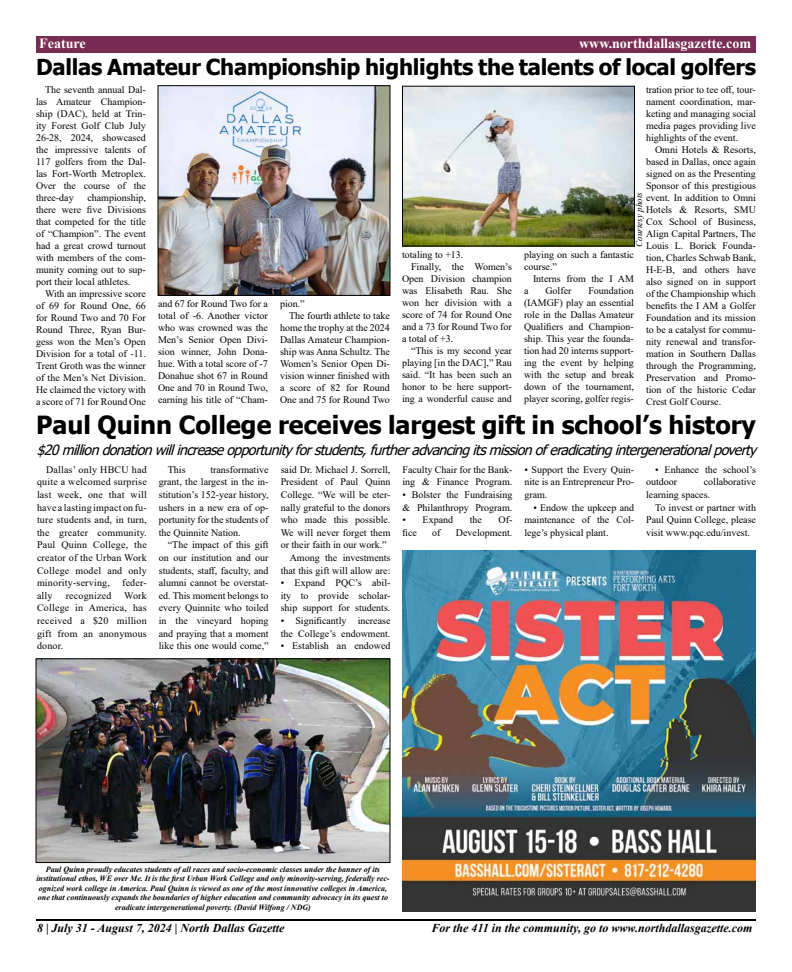
<style>
.page{position:relative;width:792px;height:972px;background:#fff}
.page>*{position:absolute;margin:0;border:0;box-sizing:border-box;transform-origin:0 0}
.t1{font:700 25px "Tahoma";color:#000}
.t2{font:700 22px "Tahoma";letter-spacing:-.01em;color:#000}
.t3{font:italic 14px "Tahoma";color:#000}
.t4{font:700 14px "Times New Roman";color:#fff}
.t5{font:italic 700 12px "Times New Roman";color:#000}
.t6{font:10px/12px "Times New Roman";color:#000;text-align:justify}
.t7{font:10px "Times New Roman";letter-spacing:.02em;color:#000}
.t8{font:italic 9px "Times New Roman";color:#000}
.t9{font:italic 700 8px/9.6px "Times New Roman";color:#000;text-align:center}
</style>
<div class="page">
<hr style="left:36px;top:919px;width:720px;height:2px;background:#000">
<div style="left:36px;top:36px;width:720px;height:17px;background:#792c53"></div>
<img style="left:402px;top:550px;width:354px;height:361px">
<img style="left:160px;top:87px;width:228px;height:207px">
<div style="left:158px;top:85px;width:232px;height:211px;border:1px solid #000"></div>
<img style="left:404px;top:88px;width:229px;height:157px">
<div style="left:402px;top:86px;width:233px;height:161px;border:1px solid #000"></div>
<img style="left:38px;top:660px;width:350px;height:201px">
<div style="left:36px;top:658px;width:354px;height:205px;border:1px solid #000"></div>
<h3 class="t4" style="left:39px;top:33px;width:48px">Feature</h3>
<h3 class="t4" style="left:579px;top:33px;width:173px">www.northdallasgazette.com</h3>
<h2 class="t2" style="left:36px;top:51px;width:722px">Dallas Amateur Championship highlights the talents of local golfers</h2>
<p class="t6" style="left:36px;top:83px;width:111px;text-indent:9px">The seventh annual Dal&shy;las Amateur Champion&shy;ship (DAC), held at Trin&shy;ity Forest Golf Club July 26-28, 2024, showcased the impressive talents of 117 golfers from the Dal&shy;las Fort-Worth Metroplex.<br>Over the course of the three-day</p>
<p class="t6" style="left:646px;top:83px;width:111px">tration prior to tee off, tour&shy;nament coordination, mar&shy;keting and managing social media pages providing live highlights of the event.</p>
<p class="t6" style="left:646px;top:143px;width:111px;text-indent:9px">Omni Hotels &amp; Resorts, based in Dallas, once again signed on as the Presenting Sponsor of this prestigious event. In addition to Omni Hotels &amp; Resorts, SMU Cox School of Business, Align Capital Partners, The Louis L. Borick Founda&shy;tion, Charles Schwab Bank, H-E-B, and others have also signed on in support of the Championship which benefits the I AM a Golfer Foundation and its mission to be a catalyst for commu&shy;nity renewal and transfor&shy;mation in Southern Dallas through the Programming, Preservation and Promo&shy;tion of the historic Cedar Crest Golf Course.</p>
<h1 class="t1" style="left:36px;top:407px;width:722px">Paul Quinn College receives largest gift in school’s history</h1>
<h3 class="t3" style="left:37px;top:440px;width:726px">$20milliondonationwillincreaseopportunityforstudents,furtheradvancingitsmissionoferadicatingintergenerationalpoverty</h3>
<p class="t6" style="left:37px;top:463px;width:111px;line-height:12.6px;text-indent:9px">Dallas’ only HBCU had quite a welcomed surprise last week, one that will have a lasting impact on fu&shy;ture students and, in turn, the greater community.<br>Paul Quinn College, the creator of the Urban Work College model and only minority-serving, feder&shy;ally</p>
<p class="t8" style="left:633px;top:247px;width:56px;rotate:-90deg">Courtesy phots</p>
<p class="t6" style="left:36px;top:191px;width:111px;text-indent:51px">championship, there were five Divisions that competed for the title of “Champion”. The event had a great crowd turnout with members of the com&shy;munity coming out to sup&shy;port their local athletes.</p>
<p class="t6" style="left:36px;top:287px;width:111px;text-indent:9px">With an impressive score of 69 for Round One, 66 for Round Two and 70 For Round Three, Ryan Bur&shy;gess won the Men’s Open Division for a total of -11.<br>Trent Groth was the winner of the Men’s Net Division.<br>He claimed the victory with a score of 71 for Round One</p>
<p class="t6" style="left:158px;top:298px;width:111px">and 67 for Round Two for a total of -6. Another victor who was crowned was the Men’s Senior Open Divi&shy;sion winner, John Dona&shy;hue. With a total score of -7<br>Donahue shot 67 in Round One and 70 in Round Two, earning his title of “Cham-</p>
<p class="t6" style="left:280px;top:298px;width:26px">pion.”</p>
<p class="t6" style="left:402px;top:248px;width:63px">totaling to +13.</p>
<p class="t6" style="left:411px;top:260px;width:102px">Finally, the Women’s</p>
<p class="t6" style="left:402px;top:272px;width:111px">Open Division champion</p>
<p class="t6" style="left:402px;top:284px;width:111px">was Elisabeth Rau. She</p>
<p class="t6" style="left:402px;top:296px;width:111px">won her division with a</p>
<p class="t6" style="left:402px;top:308px;width:111px">score of 74 for Round One</p>
<p class="t6" style="left:402px;top:320px;width:111px">and a 73 for Round Two for</p>
<p class="t6" style="left:402px;top:332px;width:53px">a total of +3.</p>
<p class="t6" style="left:411px;top:344px;width:102px">“This is my second year</p>
<p class="t6" style="left:402px;top:356px;width:111px">playing [in the DAC],” Rau</p>
<p class="t6" style="left:402px;top:368px;width:111px">said. “It has been such an</p>
<p class="t6" style="left:402px;top:380px;width:111px">honor to be here support-</p>
<p class="t6" style="left:402px;top:392px;width:111px">ing a wonderful cause and</p>
<p class="t6" style="left:524px;top:248px;width:111px">playing on such a fantastic course.”</p>
<p class="t6" style="left:533px;top:272px;width:102px">Interns from the I AM</p>
<p class="t6" style="left:524px;top:284px;width:6px">a</p>
<p class="t6" style="left:545px;top:284px;width:28px">Golfer</p>
<p class="t6" style="left:524px;top:284px;width:111px;text-indent:64px">Foundation (IAMGF) play an essential role in the Dallas Amateur Qualifiers and Champion&shy;ship. This year the founda&shy;tion had 20 interns support&shy;ing the event by helping with the setup and break down of the tournament, player scoring, golfer regis-</p>
<p class="t6" style="left:289px;top:310px;width:102px">The fourth athlete to take</p>
<p class="t6" style="left:280px;top:322px;width:111px">home the trophy at the 2024</p>
<p class="t6" style="left:280px;top:334px;width:111px">Dallas Amateur Champion-</p>
<p class="t6" style="left:280px;top:346px;width:111px">ship was Anna Schultz. The</p>
<p class="t6" style="left:280px;top:358px;width:111px">Women’s Senior Open Di-</p>
<p class="t6" style="left:280px;top:370px;width:111px">vision winner finished with</p>
<p class="t6" style="left:280px;top:382px;width:111px">a score of 82 for Round</p>
<p class="t6" style="left:280px;top:394px;width:111px">One and 75 for Round Two</p>
<p class="t6" style="left:159px;top:463px;width:111px;line-height:12.6px;text-indent:52px">transformative grant, the largest in the in&shy;stitution’s 152-year history, ushers in a new era of op&shy;portunity for the students of the Quinnite Nation.</p>
<p class="t6" style="left:159px;top:538px;width:111px;line-height:12.6px;text-indent:9px">“The impact of this gift on our institution and our students, staff, faculty, and alumni cannot be overstat&shy;ed. This moment belongs to every Quinnite who toiled in the vineyard hoping and praying that a moment like this one would come,”</p>
<p class="t6" style="left:168px;top:463px;width:19px">This</p>
<p class="t6" style="left:281px;top:463px;width:111px">said Dr. Michael J. Sorrell,</p>
<p class="t6" style="left:281px;top:476px;width:111px">President of Paul Quinn</p>
<p class="t6" style="left:281px;top:488px;width:111px">College. “We will be eter-</p>
<p class="t6" style="left:281px;top:501px;width:111px">nally grateful to the donors</p>
<p class="t6" style="left:281px;top:514px;width:111px">who made this possible.</p>
<p class="t6" style="left:281px;top:526px;width:111px">We will never forget them</p>
<p class="t6" style="left:281px;top:539px;width:108px">or their faith in our work.”</p>
<p class="t6" style="left:290px;top:551px;width:102px">Among the investments</p>
<p class="t6" style="left:281px;top:564px;width:111px">that this gift will allow are:</p>
<p class="t6" style="left:281px;top:576px;width:111px;line-height:12.6px">• Expand PQC’s abil&shy;ity to provide scholar&shy;ship support for students.</p>
<p class="t6" style="left:281px;top:614px;width:111px;line-height:12.6px">• Significantly increase the College’s endowment.</p>
<p class="t6" style="left:281px;top:640px;width:111px">• Establish an endowed</p>
<p class="t6" style="left:403px;top:463px;width:111px;line-height:12.6px">Faculty Chair for the Bank&shy;ing &amp; Finance Program.</p>
<p class="t6" style="left:403px;top:488px;width:111px;line-height:12.6px">• Bolster the Fundraising &amp; Philanthropy Program.</p>
<p class="t6" style="left:403px;top:514px;width:52px">• Expand</p>
<p class="t6" style="left:470px;top:514px;width:14px">the</p>
<p class="t6" style="left:498px;top:514px;width:15px">Of-</p>
<p class="t6" style="left:403px;top:526px;width:16px">fice</p>
<p class="t6" style="left:432px;top:526px;width:10px">of</p>
<p class="t6" style="left:456px;top:526px;width:58px">Development.</p>
<p class="t6" style="left:524px;top:463px;width:111px;line-height:12.6px">• Support the Every Quin&shy;nite is an Entrepreneur Pro&shy;gram.</p>
<p class="t6" style="left:524px;top:501px;width:111px;line-height:12.6px;text-indent:9px">• Endow the upkeep and maintenance of the Col&shy;lege’s physical plant.</p>
<p class="t6" style="left:646px;top:463px;width:111px;line-height:12.6px;text-indent:9px">• Enhance the school’s outdoor</p>
<p class="t6" style="left:646px;top:475px;width:111px;line-height:12.6px;text-indent:58px">collaborative learning spaces.</p>
<p class="t6" style="left:646px;top:501px;width:111px;line-height:12.6px;text-indent:9px">To invest or partner with Paul Quinn College, please visit www.pqc.edu/invest.</p>
<p class="t6" style="left:37px;top:589px;width:111px;line-height:12.6px;text-indent:87px">Work College in America, has received a $20 million gift from an anonymous donor.</p>
<p class="t7" style="left:66px;top:588px;width:47px">recognized</p>
<p class="t9" style="left:36px;top:864px;width:355px">Paul Quinn proudly educates students of all races and socio-economic classes under the banner of its institutional ethos, WE over Me. It is the first Urban Work College and only minority-serving, federally rec&shy;ognized work college in America. Paul Quinn is viewed as one of the most innovative colleges in America, one that continuously expands the boundaries of higher education and community advocacy in its quest to eradicate intergenerational poverty. (David Wilfong / NDG)</p>
<p class="t5" style="left:37px;top:920px;width:249px">8 | July 31 - August 7, 2024 | North Dallas Gazette</p>
<p class="t5" style="left:432px;top:920px;width:322px">For the 411 in the community, go to www.northdallasgazette.com</p>
</div>
